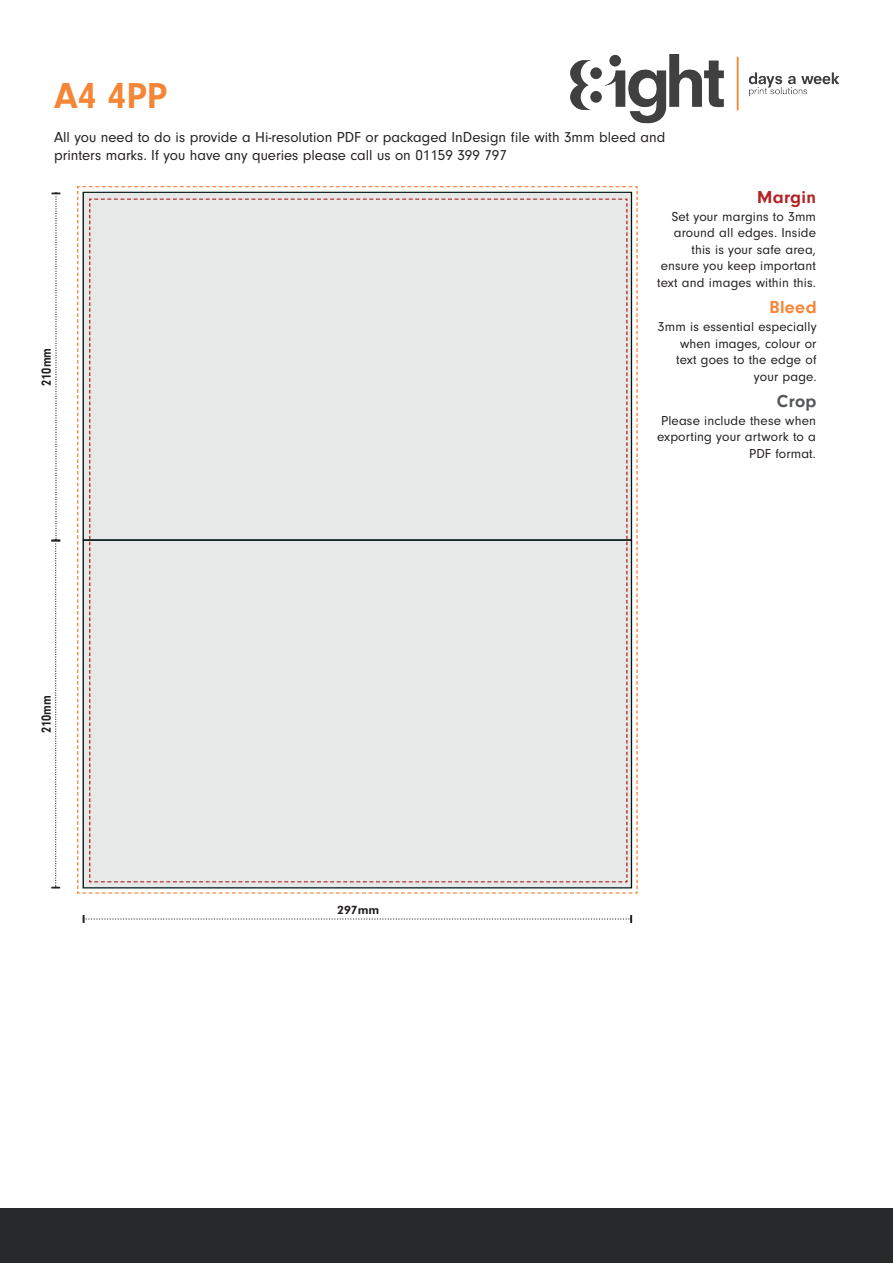
<style>
.page{position:relative;width:893px;height:1263px;background:#fff}
.page>*{position:absolute;margin:0;border:0;box-sizing:border-box;transform-origin:0 0}
.t1{font:700 37.35px "Neuzeit Gro";color:#f58638}
.t2{font:700 18px "Neuzeit Gro";letter-spacing:.02em;color:#b32325}
.t3{font:700 18px "Neuzeit Gro";letter-spacing:.02em;color:#f58638}
.t4{font:700 18px "Neuzeit Gro";color:#545758}
.t5{font:15px/18px "Neuzeit Gro";color:#231f20}
.t6{font:700 13.65px "Neuzeit Gro";color:#231f20;scale:.9 1}
.t7{font:13.5px/16.5px "Neuzeit Gro";letter-spacing:.01em;color:#231f20;text-align:right}
.t8{font:700 12.3px "Neuzeit Gro";color:#231f20;scale:1.11 1}
</style>
<div class="page">
<svg style="left:77px;top:186px;width:561px;height:708px"></svg>
<svg style="left:83px;top:915px;width:549px;height:8px"></svg>
<svg style="left:51px;top:192px;width:9px;height:696px"></svg>
<div style="left:0;top:1209px;width:893px;height:54px;background:#28292a"></div>
<img style="left:570px;top:54px;width:268px;height:70px">
<h1 class="t1" style="left:54px;top:74px;width:115px">A4 4PP</h1>
<p class="t5" style="left:54px;top:128px;width:613px">All you need to do is provide a Hi-resolution PDF or packaged InDesign file with 3mm bleed and printers marks. If you have any queries please call us on 01159 399 797</p>
<p class="t6" style="left:39px;top:386px;width:44px;rotate:-90deg">210mm</p>
<p class="t6" style="left:39px;top:733px;width:44px;rotate:-90deg">210mm</p>
<p class="t8" style="left:337px;top:903px;width:40px">297mm</p>
<h2 class="t2" style="left:757px;top:187px;width:60px">Margin</h2>
<p class="t7" style="left:657px;top:209px;width:160px">Set your margins to 3mm around all edges. Inside this is your safe area, ensure you keep important text and images within this.</p>
<h2 class="t3" style="left:769px;top:297px;width:49px">Bleed</h2>
<p class="t7" style="left:658px;top:319px;width:160px">3mm is essential especially when images, colour or text goes to the edge of your page.</p>
<h2 class="t4" style="left:777px;top:391px;width:41px">Crop</h2>
<p class="t7" style="left:657px;top:412px;width:161px">Please include these when exporting your artwork to a<br>PDF format.</p>
</div>
